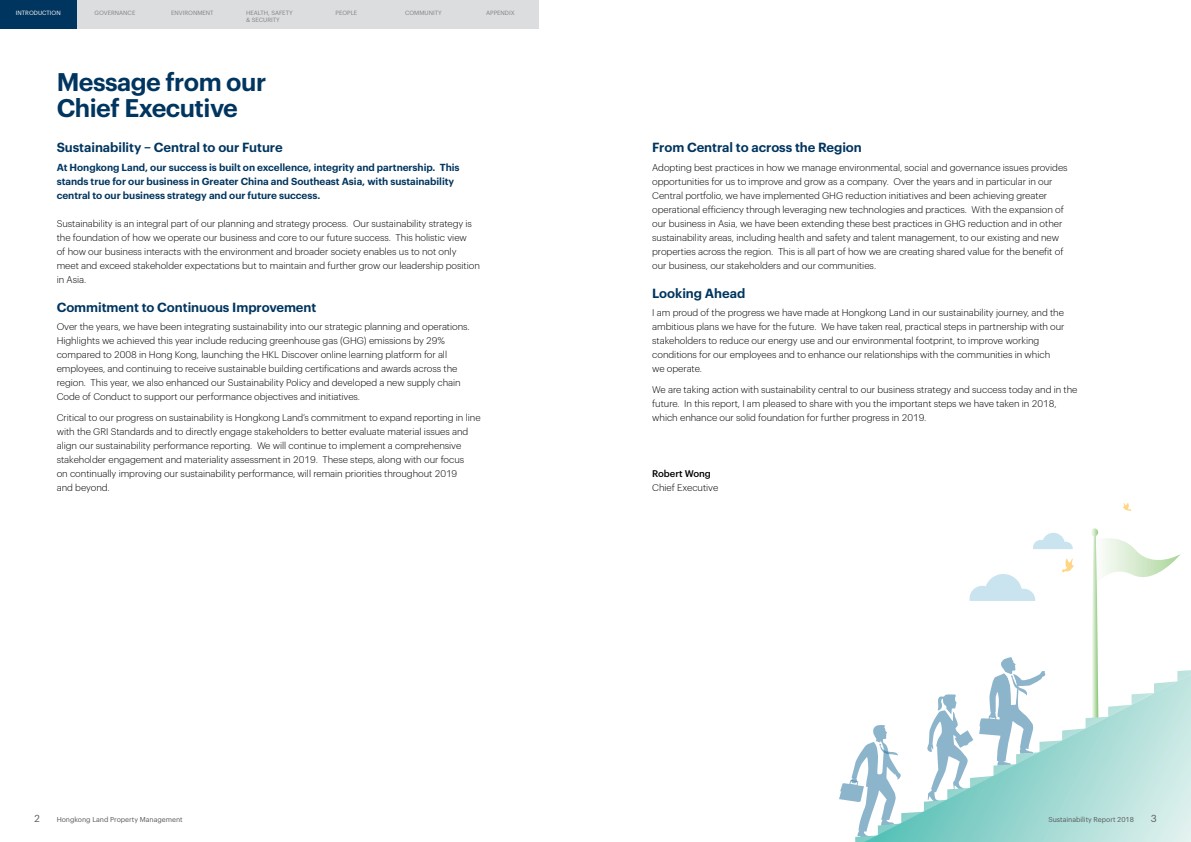
<style>
.page{position:relative;width:1191px;height:842px;background:#fff}
.page>*{position:absolute;margin:0;border:0;box-sizing:border-box;transform-origin:0 0}
.t1{font:600 25px/26px "Graphik";letter-spacing:-.02em;color:#00355f}
.t2{font:600 13px "Graphik";letter-spacing:-.005em;color:#00355f}
.t3{font:600 10px/14px "Graphik";letter-spacing:-.005em;color:#00355f}
.t4{font:10px "Graphik";color:#57595b}
.t5{font:300 9.5px/14px "Graphik";letter-spacing:-.005em;color:#000}
.t6{font:500 9.5px "Graphik";letter-spacing:-.005em;color:#000}
.t7{font:7px "Graphik";letter-spacing:-.005em;color:#57595b}
.t8{font:6px/7px "Graphik";color:#7f8284}
.t9{font:6px "Graphik";color:#fff}
</style>
<div class="page">
<div style="left:0;top:0;width:77px;height:28px;background:#00355f"></div>
<div style="left:77px;top:0;width:77px;height:28px;background:#dcddde"></div>
<div style="left:154px;top:0;width:77px;height:28px;background:#dcddde"></div>
<div style="left:231px;top:0;width:77px;height:28px;background:#dcddde"></div>
<div style="left:308px;top:0;width:77px;height:28px;background:#dcddde"></div>
<div style="left:385px;top:0;width:77px;height:28px;background:#dcddde"></div>
<div style="left:462px;top:0;width:77px;height:28px;background:#dcddde"></div>
<svg style="left:1123px;top:503px;width:8px;height:8px"></svg>
<svg style="left:839px;top:528px;width:352px;height:314px"></svg>
<p class="t9" style="left:16px;top:8px;width:46px">INTRODUCTION</p>
<p class="t8" style="left:95px;top:9px;width:42px">GOVERNANCE</p>
<p class="t8" style="left:171px;top:9px;width:44px">ENVIRONMENT</p>
<p class="t8" style="left:246px;top:9px;width:48px">HEALTH, SAFETY &amp; SECURITY</p>
<p class="t8" style="left:335px;top:9px;width:23px">PEOPLE</p>
<p class="t8" style="left:405px;top:9px;width:38px">COMMUNITY</p>
<p class="t8" style="left:486px;top:9px;width:30px">APPENDIX</p>
<h1 class="t1" style="left:57px;top:67px;width:211px">Message from our<br>Chief Executive</h1>
<h2 class="t2" style="left:57px;top:138px;width:227px">Sustainability – Central to our Future</h2>
<p class="t3" style="left:57px;top:159px;width:404px">At Hongkong Land, our success is built on excellence, integrity and partnership. This stands true for our business in Greater China and Southeast Asia, with sustainability central to our business strategy and our future success.</p>
<p class="t5" style="left:57px;top:215px;width:425px">Sustainability is an integral part of our planning and strategy process. Our sustainability strategy is the foundation of how we operate our business and core to our future success. This holistic view<br>of how our business interacts with the environment and broader society enables us to not only meet and exceed stakeholder expectations but to maintain and further grow our leadership position in Asia.</p>
<h2 class="t2" style="left:57px;top:297px;width:261px">Commitment to Continuous Improvement</h2>
<p class="t5" style="left:57px;top:319px;width:414px">Over the years, we have been integrating sustainability into our strategic planning and operations.<br>Highlights we achieved this year include reducing greenhouse gas (GHG) emissions by 29% compared to 2008 in Hong Kong, launching the HKL Discover online learning platform for all employees, and continuing to receive sustainable building certifications and awards across the region. This year, we also enhanced our Sustainability Policy and developed a new supply chain Code of Conduct to support our performance objectives and initiatives.</p>
<p class="t5" style="left:57px;top:410px;width:425px">Critical to our progress on sustainability is Hongkong Land’s commitment to expand reporting in line with the GRI Standards and to directly engage stakeholders to better evaluate material issues and align our sustainability performance reporting. We will continue to implement a comprehensive stakeholder engagement and materiality assessment in 2019. These steps, along with our focus<br>on continually improving our sustainability performance, will remain priorities throughout 2019<br>and beyond.</p>
<h2 class="t2" style="left:652px;top:138px;width:211px">From Central to across the Region</h2>
<p class="t5" style="left:652px;top:159px;width:417px">Adopting best practices in how we manage environmental, social and governance issues provides opportunities for us to improve and grow as a company. Over the years and in particular in our Central portfolio, we have implemented GHG reduction initiatives and been achieving greater operational efficiency through leveraging new technologies and practices. With the expansion of our business in Asia, we have been extending these best practices in GHG reduction and in other sustainability areas, including health and safety and talent management, to our existing and new properties across the region. This is all part of how we are creating shared value for the benefit of our business, our stakeholders and our communities.</p>
<h2 class="t2" style="left:652px;top:283px;width:95px">Looking Ahead</h2>
<p class="t5" style="left:652px;top:305px;width:414px">I am proud of the progress we have made at Hongkong Land in our sustainability journey, and the ambitious plans we have for the future. We have taken real, practical steps in partnership with our stakeholders to reduce our energy use and our environmental footprint, to improve working conditions for our employees and to enhance our relationships with the communities in which we operate.</p>
<p class="t5" style="left:652px;top:382px;width:427px">We are taking action with sustainability central to our business strategy and success today and in the future. In this report, I am pleased to share with you the important steps we have taken in 2018, which enhance our solid foundation for further progress in 2019.</p>
<p class="t6" style="left:652px;top:466px;width:60px">Robert Wong</p>
<p class="t5" style="left:652px;top:480px;width:68px">Chief Executive</p>
<p class="t4" style="left:34px;top:811px;width:7px">2</p>
<p class="t7" style="left:57px;top:814px;width:127px">Hongkong Land Property Management</p>
<p class="t7" style="left:1048px;top:814px;width:87px">Sustainability Report 2018</p>
<p class="t4" style="left:1150px;top:811px;width:7px">3</p>
</div>
